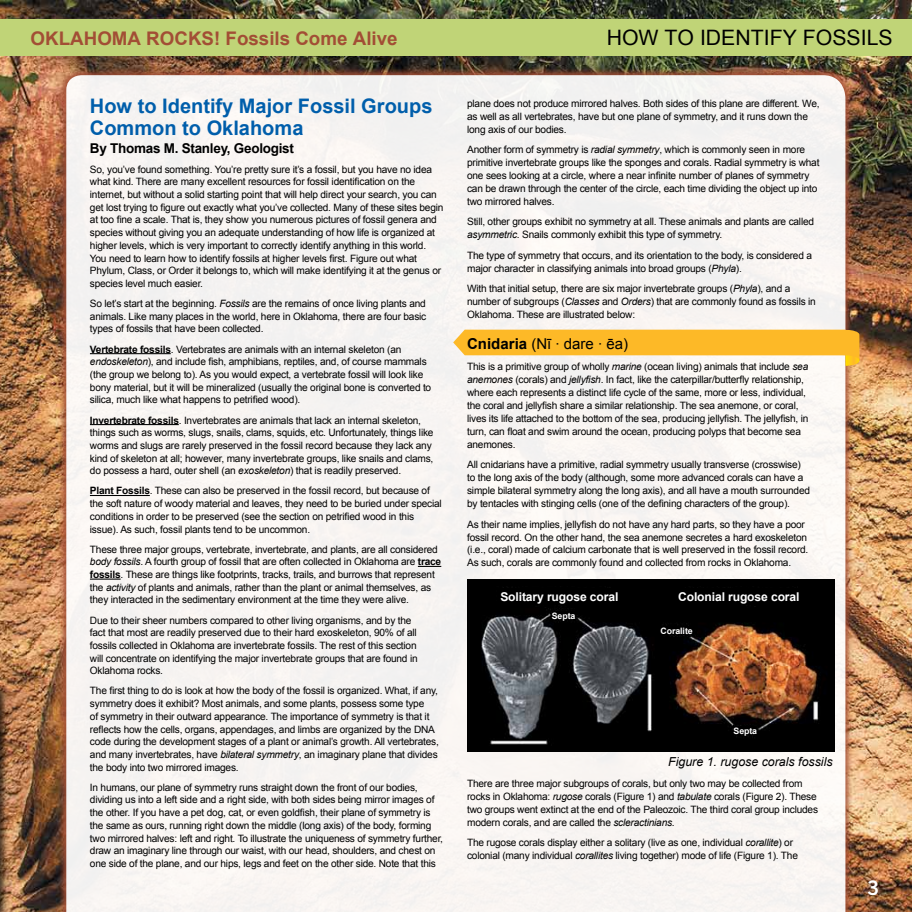
<style>
.page{position:relative;width:912px;height:912px;background:#fff}
.page>*{position:absolute;margin:0;border:0;box-sizing:border-box;transform-origin:0 0}
.t1{font:21.25px "Arial";color:#000}
.t2{font:700 20px/21.5px "Arial";color:#005eab}
.t3{font:20px "Trade Gothic Bold Two";color:#fff}
.t4{font:700 18.75px "Arial";color:#a24e35}
.t5{font:15px "Arial";color:#000}
.t6{font:700 13.5px "Arial";letter-spacing:-.02em;color:#000}
.t7{font:italic 12.38px "Arial";color:#000}
.t8{font:700 12.12px "Arial";letter-spacing:-.01em;color:#fff}
.t9{font:10.12px/12.6px "Arial";letter-spacing:-.02em;color:#000}
.t10{font:700 8.75px "Arial";letter-spacing:-.01em;color:#fff}
.s1{font-style:italic}
.s2{font-weight:700}
</style>
<div class="page">
<img style="left:0;top:0;width:911px;height:911px">
<img style="left:58px;top:67px;width:795px;height:844px">
<div style="left:66px;top:75px;width:779px;height:836px;background:#f7f4f2"></div>
<div style="left:0;top:19px;width:911px;height:37px;background:#c0d477"></div>
<div style="left:0;top:623px;width:9px;height:288px;background:#000;opacity:.75"></div>
<img style="left:0;top:619px;width:1px;height:292px">
<svg style="left:453px;top:329px;width:407px;height:37px"></svg>
<hr style="left:90px;top:353px;width:81px;height:1px;background:#000">
<hr style="left:90px;top:424px;width:89px;height:1px;background:#000">
<hr style="left:90px;top:495px;width:60px;height:1px;background:#000">
<svg style="left:418px;top:565px;width:23px;height:1px"></svg>
<hr style="left:90px;top:578px;width:31px;height:1px;background:#000">
<img style="left:467px;top:579px;width:367px;height:172px">
<div style="left:551px;top:610px;width:24px;height:9px;background:#000"></div>
<div style="left:659px;top:626px;width:34px;height:8px;background:#000"></div>
<div style="left:733px;top:725px;width:24px;height:9px;background:#000"></div>
<div style="left:497px;top:588px;width:124px;height:16px;background:#000"></div>
<div style="left:676px;top:588px;width:124px;height:16px;background:#000"></div>
<h3 class="t4" style="left:31px;top:26px;width:368px">Oklahoma Roc ks! Fossils Come Alive</h3>
<h1 class="t1" style="left:606px;top:24px;width:287px">HOW TO IDENTIFY FOSSILS</h1>
<h2 class="t2" style="left:90px;top:96px;width:344px">How to Identify Major Fossil Groups<br>Common to Oklahoma</h2>
<h3 class="t6" style="left:90px;top:139px;width:205px">By Thomas M. Stanley, Geologist</h3>
<p class="t9" style="left:90px;top:163px;width:355px">So, you’ve found something. You’re pretty sure it’s a fossil, but you have no idea what kind. There are many excellent resources for fossil identification on the internet, but without a solid starting point that will help direct your search, you can get lost trying to figure out exactly what you’ve collected. Many of these sites begin at too fine a scale. That is, they show you numerous pictures of fossil genera and species without giving you an adequate understanding of how life is organized at higher levels, which is very important to correctly identify anything in this world.<br>You need to learn how to identify fossils at higher levels first. Figure out what Phylum, Class, or Order it belongs to, which will make identifying it at the genus or species level much easier.</p>
<p class="t9" style="left:90px;top:297px;width:338px;text-align:justify">So let’s start at the beginning. <span class="s1">Fossils</span> are the remains of once living plants and animals. Like many places in the world, here in Oklahoma, there are four basic types of fossils that have been collected.</p>
<p class="t9" style="left:90px;top:343px;width:343px"><span class="s2">Vertebrate fossils</span>. Vertebrates are animals with an internal skeleton (an <span class="s1">endoskeleton</span>), and include fish, amphibians, reptiles, and, of course mammals (the group we belong to). As you would expect, a vertebrate fossil will look like bony material, but it will be mineralized (usually the original bone is converted to silica, much like what happens to petrified wood).</p>
<p class="t9" style="left:90px;top:413px;width:345px"><span class="s2">Invertebrate fossils</span>. Invertebrates are animals that lack an internal skeleton, things such as worms, slugs, snails, clams, squids, etc. Unfortunately, things like worms and slugs are rarely preserved in the fossil record because they lack any kind of skeleton at all; however, many invertebrate groups, like snails and clams, do possess a hard, outer shell (an <span class="s1">exoskeleton</span>) that is readily preserved.</p>
<p class="t9" style="left:90px;top:484px;width:353px"><span class="s2">Plant Fossils</span>. These can also be preserved in the fossil record, but because of the soft nature of woody material and leaves, they need to be buried under special conditions in order to be preserved (see the section on petrified wood in this issue). As such, fossil plants tend to be uncommon.</p>
<p class="t9" style="left:90px;top:542px;width:353px">These three major groups, vertebrate, invertebrate, and plants, are all considered <span class="s1">body fossils</span>. A fourth group of fossil that are often collected in Oklahoma are <span class="s2">trace fossils</span>. These are things like footprints, tracks, trails, and burrows that represent the <span class="s1">activity</span> of plants and animals, rather than the plant or animal themselves, as they interacted in the sedimentary environment at the time they were alive.</p>
<p class="t9" style="left:90px;top:613px;width:329px">Due to their sheer numbers compared to other living organisms, and by the fact that most are readily preserved due to their hard exoskeleton, 90% of all fossils collected in Oklahoma are invertebrate fossils. The rest of this section will concentrate on identifying the major invertebrate groups that are found in Oklahoma rocks.</p>
<p class="t9" style="left:90px;top:684px;width:350px">The first thing to do is look at how the body of the fossil is organized. What, if any, symmetry does it exhibit? Most animals, and some plants, possess some type<br>of symmetry in their outward appearance. The importance of symmetry is that it reflects how the cells, organs, appendages, and limbs are organized by the DNA code during the development stages of a plant or animal’s growth. All vertebrates, and many invertebrates, have <span class="s1">bilateral symmetry</span>, an imaginary plane that divides the body into two mirrored images.</p>
<p class="t9" style="left:90px;top:780px;width:354px">In humans, our plane of symmetry runs straight down the front of our bodies, dividing us into a left side and a right side, with both sides being mirror images of the other. If you have a pet dog, cat, or even goldfish, their plane of symmetry is the same as ours, running right down the middle (long axis) of the body, forming two mirrored halves: left and right. To illustrate the uniqueness of symmetry further, draw an imaginary line through our waist, with our head, shoulders, and chest on one side of the plane, and our hips, legs and feet on the other side. Note that this</p>
<p class="t9" style="left:467px;top:97px;width:354px">plane does not produce mirrored halves. Both sides of this plane are different. We, as well as all vertebrates, have but one plane of symmetry, and it runs down the long axis of our bodies.</p>
<p class="t9" style="left:467px;top:143px;width:354px">Another form of symmetry is <span class="s1">radial symmetry</span>, which is commonly seen in more primitive invertebrate groups like the sponges and corals. Radial symmetry is what one sees looking at a circle, where a near infinite number of planes of symmetry can be drawn through the center of the circle, each time dividing the object up into two mirrored halves.</p>
<p class="t9" style="left:467px;top:215px;width:348px">Still, other groups exhibit no symmetry at all. These animals and plants are called <span class="s1">asymmetric</span>. Snails commonly exhibit this type of symmetry.</p>
<p class="t9" style="left:467px;top:249px;width:346px">The type of symmetry that occurs, and its orientation to the body, is considered a major character in classifying animals into broad groups (<span class="s1">Phyla</span>).</p>
<p class="t9" style="left:467px;top:282px;width:350px">With that initial setup, there are six major invertebrate groups (<span class="s1">Phyla</span>), and a number of subgroups (<span class="s1">Classes</span> and <span class="s1">Orders</span>) that are commonly found as fossils in<br>Oklahoma. These are illustrated below:</p>
<h3 class="t5" style="left:467px;top:333px;width:162px"><span class="s2">Cnidaria</span> (Nī · dare · ēa)</h3>
<p class="t9" style="left:467px;top:360px;width:343px">This is a primitive group of wholly <span class="s1">marine</span> (ocean living) animals that include <span class="s1">sea anemones</span> (corals) and <span class="s1">jellyfish</span>. In fact, like the caterpillar/butterfly relationship, where each represents a distinct life cycle of the same, more or less, individual, the coral and jellyfish share a similar relationship. The sea anemone, or coral, lives its life attached to the bottom of the sea, producing jellyfish. The jellyfish, in turn, can float and swim around the ocean, producing polyps that become sea anemones.</p>
<p class="t9" style="left:467px;top:458px;width:344px">All cnidarians have a primitive, radial symmetry usually transverse (crosswise) to the long axis of the body (although, some more advanced corals can have a simple bilateral symmetry along the long axis), and all have a mouth surrounded by tentacles with stinging cells (one of the defining characters of the group).</p>
<p class="t9" style="left:467px;top:517px;width:343px">As their name implies, jellyfish do not have any hard parts, so they have a poor fossil record. On the other hand, the sea anemone secretes a hard exoskeleton (i.e., coral) made of calcium carbonate that is well preserved in the fossil record.<br>As such, corals are commonly found and collected from rocks in Oklahoma.</p>
<p class="t8" style="left:500px;top:589px;width:119px">Solitary rugose coral</p>
<p class="t8" style="left:678px;top:589px;width:123px">Colonial rugose coral</p>
<p class="t10" style="left:551px;top:609px;width:25px">Septa</p>
<p class="t10" style="left:660px;top:625px;width:34px">Coralite</p>
<p class="t10" style="left:733px;top:724px;width:25px">Septa</p>
<p class="t7" style="left:668px;top:753px;width:166px">Figure 1. rugose corals fossils</p>
<p class="t9" style="left:467px;top:776px;width:352px">There are three major subgroups of corals, but only two may be collected from rocks in Oklahoma: <span class="s1">rugose</span> corals (Figure 1) and <span class="s1">tabulate</span> corals (Figure 2). These two groups went extinct at the end of the Paleozoic. The third coral group includes modern corals, and are called the <span class="s1">scleractinians</span>.</p>
<p class="t9" style="left:467px;top:836px;width:332px">The rugose corals display either a solitary (live as one, individual <span class="s1">corallite</span>) or colonial (many individual <span class="s1">corallites</span> living together) mode of life (Figure 1). The</p>
<h2 class="t3" style="left:867px;top:875px;width:14px">3</h2>
</div>
